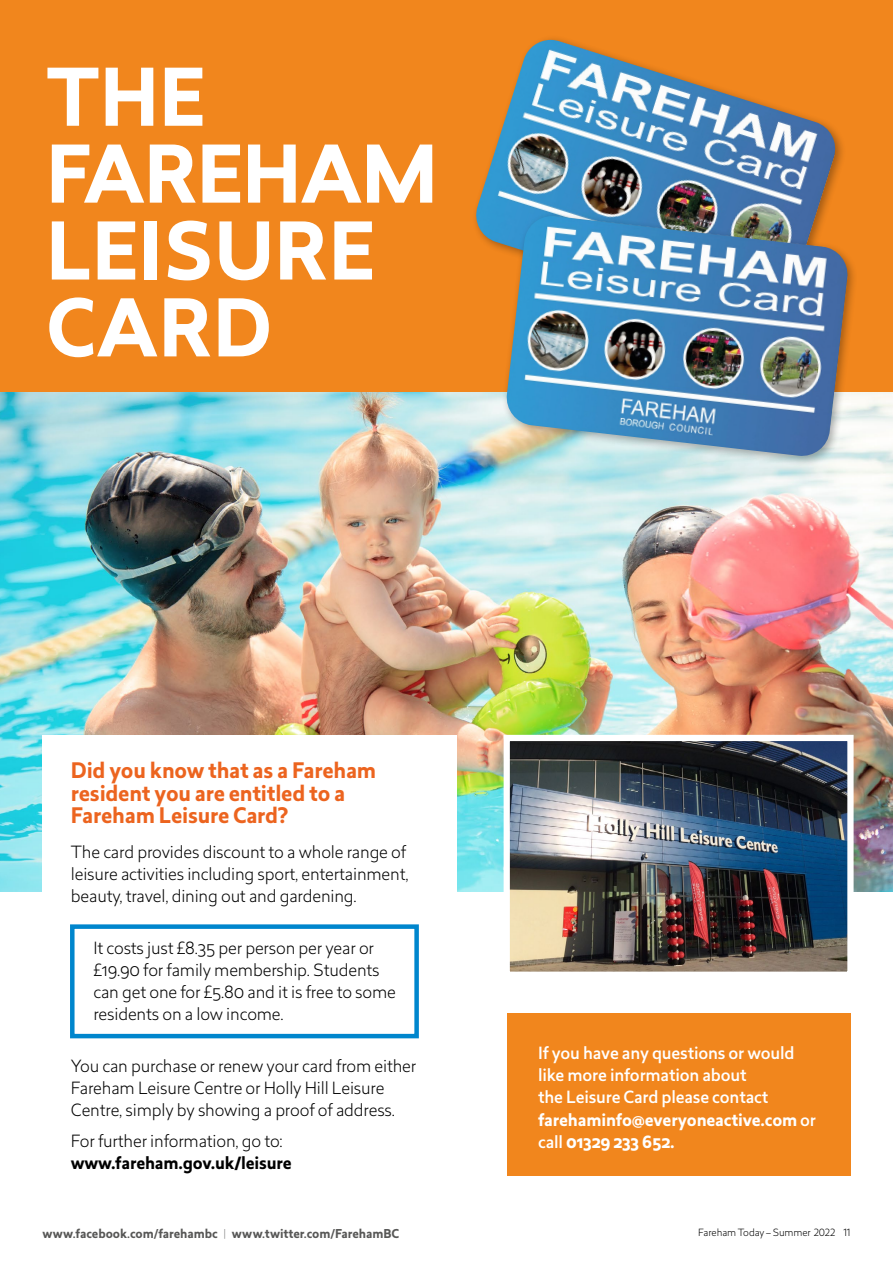
<style>
.page{position:relative;width:893px;height:1263px;background:#fff}
.page>*{position:absolute;margin:0;border:0;box-sizing:border-box;transform-origin:0 0}
.body_big_11pt_light{font:700 77.7px/76.8px "Revisal";color:#fff}
.body_big_11pt_light-2{font:700 21px/22.2px "Revisal";letter-spacing:-.01em;color:#ec641f}
.body_big_11pt_light-3{font:300 16.5px/22.2px "Revisal";letter-spacing:-.01em;color:#000}
.body_big_11pt_light-4{font:500 16.5px/22px "Revisal";letter-spacing:-.01em;color:#fff}
.t1{font:700 12px "Revisal";letter-spacing:-.005em;color:#575756}
.t2{font:300 9.75px "Revisal";letter-spacing:-.01em;color:#000}
.s1{font-weight:700}
.s2{font-weight:500}
.s3{font-weight:100}
</style>
<div class="page">
<div style="left:0;top:0;width:893px;height:405px;background:#f1861d"></div>
<img style="left:0;top:393px;width:893px;height:498px">
<img style="left:475px;top:40px;width:363px;height:210px">
<div style="left:502px;top:211px;width:357px;height:256px;background:#000;opacity:.32"></div>
<img style="left:505px;top:216px;width:344px;height:241px">
<div style="left:43px;top:735px;width:414px;height:494px;background:#fff"></div>
<div style="left:507px;top:1013px;width:343px;height:162px;background:#f1861d"></div>
<div style="left:70px;top:924px;width:349px;height:114px;border:4px solid #0086cd"></div>
<img style="left:511px;top:742px;width:336px;height:229px">
<div style="left:504px;top:735px;width:350px;height:243px;border:6px solid #fff"></div>
<p class="body_big_11pt_light" style="left:46px;top:60px;width:393px">THE<br>FAREHAM<br>LEISURE<br>CARD</p>
<p class="body_big_11pt_light-2" style="left:71px;top:760px;width:307px">Did you know that as a Fareham resident you are entitled to a<br>Fareham Leisure Card?</p>
<p class="body_big_11pt_light-3" style="left:71px;top:840px;width:339px">The card provides discount to a whole range of leisure activities including sport, entertainment, beauty, travel, dining out and gardening.</p>
<p class="body_big_11pt_light-3" style="left:93px;top:936px;width:304px">It costs just £8.35 per person per year or £19.90 for family membership. Students can get one for £5.80 and it is free to some residents on a low income.</p>
<p class="body_big_11pt_light-3" style="left:71px;top:1054px;width:347px">You can purchase or renew your card from either<br>Fareham Leisure Centre or Holly Hill Leisure<br>Centre, simply by showing a proof of address.</p>
<p class="body_big_11pt_light-3" style="left:71px;top:1129px;width:222px">For further information, go to: <span class="s1">www.fareham.gov.uk/leisure</span></p>
<p class="body_big_11pt_light-4" style="left:538px;top:1042px;width:279px">If you have any questions or would like more information about<br>the Leisure Card please contact <span class="s1">farehaminfo@everyoneactive.com</span> or call <span class="s1">01329 233 652.</span></p>
<p class="t1" style="left:43px;top:1225px;width:358px">www<span class="s2">.</span>facebook<span class="s2">.</span>com<span class="s2">/</span>farehambc <span class="s3">|</span> www<span class="s2">.</span>twitter<span class="s2">.</span>com<span class="s2">/</span>FarehamBC</p>
<p class="t2" style="left:698px;top:1226px;width:154px">Fareham Today – Summer 2022 11</p>
</div>
